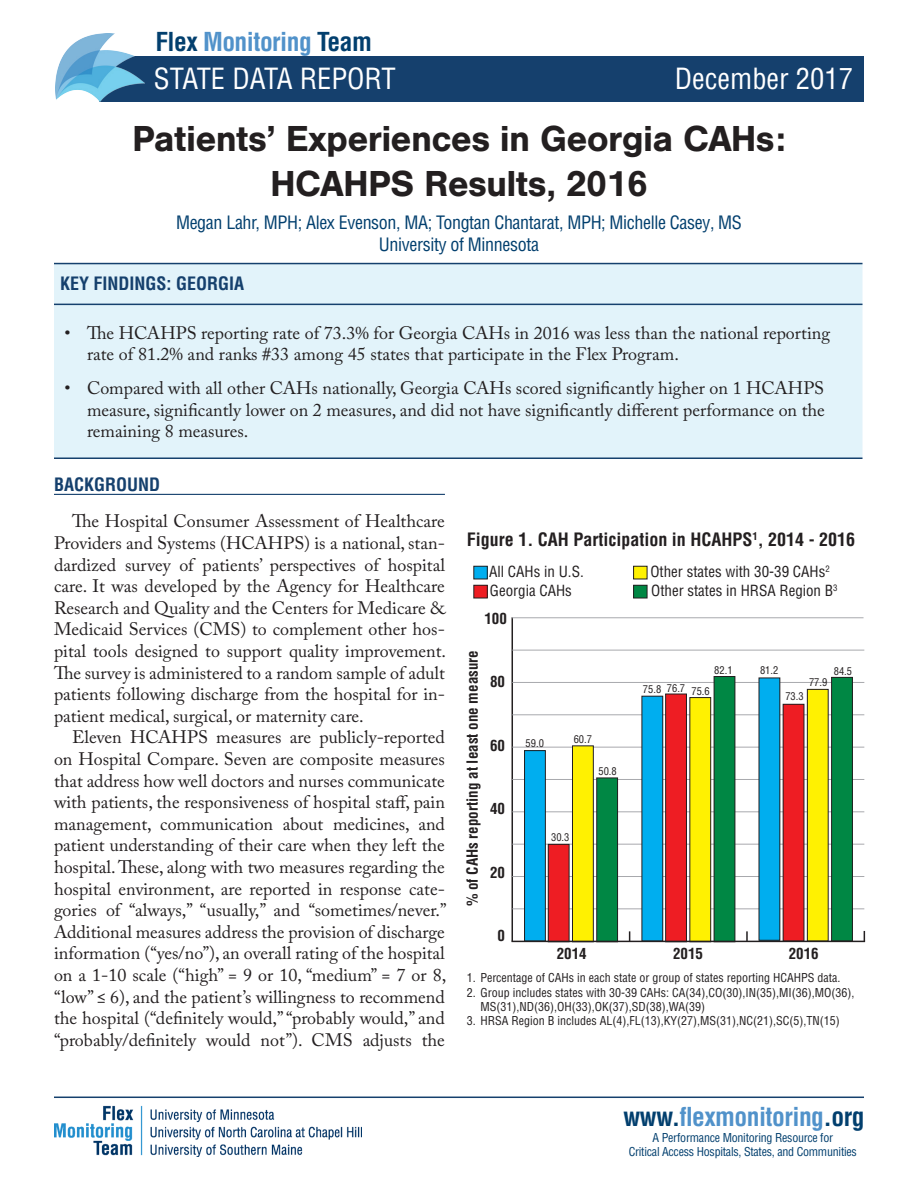
<style>
.page{position:relative;width:918px;height:1188px;background:#fff}
.page>*{position:absolute;margin:0;border:0;box-sizing:border-box;transform-origin:0 0}
.t1{font:700 37.5px "Nimbus San";letter-spacing:-.02em;color:#231f20}
.t2{font:condensed 28.5px "Helvetica LT Pro";color:#fff}
.t3{font:700 condensed 25.5px "Helvetica LT Std";letter-spacing:-.02em;color:#5192ca}
.FMT_body_text{font:18px/21.6px "Adobe Caslon Pro";color:#231f20;text-align:justify}
.t4{font:condensed 18px "Helvetica LT Pro";letter-spacing:-.02em;color:#023f6e}
.t5{font:700 condensed 18px "Helvetica LT Std";color:#231f20}
.FMT_Headers{font:700 condensed 18px "Helvetica LT Std";color:#15406d}
.t6{font:condensed 15px "Helvetica LT Pro";color:#231f20}
.t7{font:700 condensed 15px "Helvetica LT Std";color:#231f20}
.t8{font:condensed 12px/14.4px "Helvetica LT Pro";color:#231f20}
.t9{font:condensed 12px/14.4px "Helvetica LT Pro";letter-spacing:-.02em;color:#023f6e;text-align:center}
.t10{font:condensed 10.5px "Helvetica LT Pro";color:#231f20}
.s1{color:#023f6e}
</style>
<div class="page">
<hr style="left:512px;top:617px;width:1px;height:324px;background:#231f20">
<hr style="left:512px;top:908px;width:352px;height:1px;background:#a8a9ad">
<hr style="left:512px;top:844px;width:352px;height:1px;background:#a8a9ad">
<hr style="left:512px;top:779px;width:352px;height:1px;background:#a8a9ad">
<hr style="left:512px;top:650px;width:352px;height:1px;background:#a8a9ad">
<hr style="left:512px;top:876px;width:352px;height:1px;background:#a8a9ad">
<hr style="left:512px;top:811px;width:352px;height:1px;background:#a8a9ad">
<hr style="left:512px;top:747px;width:352px;height:1px;background:#a8a9ad">
<hr style="left:512px;top:617px;width:352px;height:1px;background:#a8a9ad">
<hr style="left:512px;top:714px;width:352px;height:1px;background:#a8a9ad">
<hr style="left:512px;top:682px;width:352px;height:1px;background:#a8a9ad">
<svg style="left:746px;top:931px;width:2px;height:10px"></svg>
<div style="left:474px;top:566px;width:13px;height:13px;background:#00aeef"></div>
<div style="left:473px;top:566px;width:15px;height:13px;border:1px solid #231f20"></div>
<div style="left:474px;top:585px;width:13px;height:13px;background:#ee1d23"></div>
<div style="left:473px;top:585px;width:15px;height:13px;border:1px solid #231f20"></div>
<div style="left:634px;top:566px;width:13px;height:13px;background:#fff101"></div>
<div style="left:633px;top:566px;width:14px;height:13px;border:1px solid #231f20"></div>
<div style="left:634px;top:585px;width:13px;height:13px;background:#008744"></div>
<div style="left:633px;top:585px;width:14px;height:13px;border:1px solid #231f20"></div>
<div style="left:832px;top:677px;width:20px;height:264px;background:#008744"></div>
<div style="left:831px;top:677px;width:22px;height:264px;border:1px solid #231f20"></div>
<div style="left:807px;top:689px;width:21px;height:252px;background:#fff101"></div>
<div style="left:807px;top:689px;width:22px;height:252px;border:1px solid #231f20"></div>
<div style="left:783px;top:704px;width:21px;height:237px;background:#ee1d23"></div>
<div style="left:642px;top:696px;width:21px;height:245px;background:#00aeef"></div>
<div style="left:642px;top:696px;width:21px;height:245px;border:1px solid #231f20"></div>
<div style="left:759px;top:678px;width:21px;height:262px;background:#00aeef"></div>
<div style="left:525px;top:751px;width:20px;height:190px;background:#00aeef"></div>
<div style="left:524px;top:750px;width:22px;height:191px;border:1px solid #231f20"></div>
<div style="left:714px;top:677px;width:21px;height:265px;background:#008744"></div>
<div style="left:714px;top:676px;width:21px;height:266px;border:1px solid #231f20"></div>
<div style="left:690px;top:698px;width:21px;height:244px;background:#fff101"></div>
<div style="left:689px;top:697px;width:22px;height:245px;border:1px solid #231f20"></div>
<div style="left:666px;top:694px;width:20px;height:248px;background:#ee1d23"></div>
<div style="left:665px;top:694px;width:22px;height:248px;border:1px solid #231f20"></div>
<div style="left:597px;top:778px;width:21px;height:164px;background:#008744"></div>
<div style="left:596px;top:778px;width:22px;height:164px;border:1px solid #231f20"></div>
<div style="left:572px;top:746px;width:21px;height:196px;background:#fff101"></div>
<div style="left:572px;top:745px;width:22px;height:197px;border:1px solid #231f20"></div>
<div style="left:548px;top:844px;width:21px;height:98px;background:#ee1d23"></div>
<div style="left:548px;top:844px;width:21px;height:98px;border:1px solid #231f20"></div>
<hr style="left:512px;top:941px;width:353px;height:1px;background:#231f20">
<hr style="left:54px;top:494px;width:391px;height:1px;background:#15406d">
<div style="left:100px;top:56px;width:764px;height:46px;background:#15406d"></div>
<img style="left:56px;top:33px;width:88px;height:69px">
<div style="left:54px;top:264px;width:808px;height:194px;background:#e2f3fa"></div>
<hr style="left:54px;top:304px;width:808px;height:1px;background:#15406d">
<hr style="left:54px;top:263px;width:808px;height:1px;background:#15406d">
<hr style="left:54px;top:458px;width:808px;height:1px;background:#15406d">
<img style="left:54px;top:1105px;width:308px;height:51px">
<hr style="left:54px;top:1097px;width:810px;height:1px;background:#15406d">
<p class="t3" style="left:155px;top:25px;width:218px"><span class="s1">Flex</span> Monitoring <span class="s1">Team</span></p>
<p class="t2" style="left:154px;top:61px;width:243px">STATE DATA REPORT</p>
<p class="t2" style="left:675px;top:61px;width:180px">December 2017</p>
<p class="t1" style="left:132px;top:117px;width:655px">Patients’ Experiences in Georgia CAHs:</p>
<p class="t1" style="left:270px;top:162px;width:379px">HCAHPS Results, 2016</p>
<p class="t4" style="left:176px;top:212px;width:567px">Megan Lahr, MPH; Alex Evenson, MA; Tongtan Chantarat, MPH; Michelle Casey, MS</p>
<p class="t4" style="left:379px;top:233px;width:162px">University of Minnesota</p>
<p class="FMT_Headers" style="left:60px;top:273px;width:186px">KEY FINDINGS: GEORGIA</p>
<p class="FMT_body_text" style="left:87px;top:322px;width:745px;text-indent:-22px">• The HCAHPS reporting rate of 73.3% for Georgia CAHs in 2016 was less than the national reporting rate of 81.2% and ranks #33 among 45 states that participate in the Flex Program.</p>
<p class="FMT_body_text" style="left:87px;top:377px;width:739px;text-indent:-22px">• Compared with all other CAHs nationally, Georgia CAHs scored significantly higher on 1 HCAHPS measure, significantly lower on 2 measures, and did not have significantly different performance on the remaining 8 measures.</p>
<p class="FMT_Headers" style="left:54px;top:473px;width:108px">BACKGROUND</p>
<p class="FMT_body_text" style="left:54px;top:510px;width:394px;text-indent:18px">The Hospital Consumer Assessment of Healthcare Providers and Systems (HCAHPS) is a national, stan&shy;dardized survey of patients’ perspectives of hospital care. It was developed by the Agency for Healthcare Research and Quality and the Centers for Medicare &amp; Medicaid Services (CMS) to complement other hos&shy;pital tools designed to support quality improvement.<br>The survey is administered to a random sample of adult patients following discharge from the hospital for in&shy;patient medical, surgical, or maternity care.</p>
<p class="FMT_body_text" style="left:54px;top:726px;width:394px;text-indent:18px">Eleven HCAHPS measures are publicly-reported on Hospital Compare. Seven are composite measures that address how well doctors and nurses communicate with patients, the responsiveness of hospital staff, pain management, communication about medicines, and patient understanding of their care when they left the hospital. These, along with two measures regarding the hospital environment, are reported in response cate&shy;gories of “always,” “usually,” and “sometimes/never.” Additional measures address the provision of discharge information (“yes/no”), an overall rating of the hospital on a 1-10 scale (“high” = 9 or 10, “medium” = 7 or 8, “low” ≤ 6), and the patient’s willingness to recommend the hospital (“definitely would,” “probably would,” and “probably/definitely would not”). CMS adjusts the</p>
<p class="t5" style="left:467px;top:528px;width:390px">Figure 1. CAH Participation in HCAHPS<sup>1</sup>, 2014 - 2016</p>
<p class="t6" style="left:489px;top:562px;width:96px">All CAHs in U.S.</p>
<p class="t6" style="left:490px;top:581px;width:84px">Georgia CAHs</p>
<p class="t6" style="left:650px;top:562px;width:181px">Other states with 30-39 CAHs<sup>2</sup></p>
<p class="t6" style="left:651px;top:581px;width:188px">Other states in HRSA Region B<sup>3</sup></p>
<p class="t7" style="left:484px;top:609px;width:24px">100</p>
<p class="t7" style="left:463px;top:906px;width:258px;rotate:-90deg">% of CAHs reporting at least one measure</p>
<p class="t7" style="left:490px;top:672px;width:16px">80</p>
<p class="t7" style="left:490px;top:736px;width:16px">60</p>
<p class="t7" style="left:490px;top:799px;width:16px">40</p>
<p class="t7" style="left:490px;top:863px;width:16px">20</p>
<p class="t7" style="left:498px;top:926px;width:9px">0</p>
<p class="t10" style="left:526px;top:736px;width:20px">59.0</p>
<p class="t10" style="left:574px;top:733px;width:20px">60.7</p>
<p class="t10" style="left:598px;top:765px;width:20px">50.8</p>
<p class="t10" style="left:551px;top:831px;width:20px">30.3</p>
<p class="t10" style="left:714px;top:664px;width:20px">82.1</p>
<p class="t10" style="left:667px;top:681px;width:20px">76.7</p>
<p class="t10" style="left:691px;top:685px;width:20px">75.6</p>
<p class="t10" style="left:643px;top:683px;width:20px">75.8</p>
<p class="t10" style="left:760px;top:664px;width:20px">81.2</p>
<p class="t10" style="left:834px;top:665px;width:20px">84.5</p>
<p class="t10" style="left:809px;top:675px;width:20px">77.9</p>
<p class="t10" style="left:785px;top:690px;width:20px">73.3</p>
<p class="t7" style="left:557px;top:944px;width:31px">2014</p>
<p class="t7" style="left:673px;top:944px;width:31px">2015</p>
<p class="t7" style="left:789px;top:944px;width:31px">2016</p>
<p class="t8" style="left:467px;top:971px;width:375px">1. Percentage of CAHs in each state or group of states reporting HCAHPS data.</p>
<p class="t8" style="left:480px;top:985px;width:375px;text-indent:-14px">2. Group includes states with 30-39 CAHs: CA(34),CO(30),IN(35),MI(36),MO(36),<br>MS(31),ND(36),OH(33),OK(37),SD(38),WA(39)</p>
<p class="t8" style="left:467px;top:1014px;width:374px">3. HRSA Region B includes AL(4),FL(13),KY(27),MS(31),NC(21),SC(5),TN(15)</p>
<p class="t3" style="left:623px;top:1100px;width:243px"><span class="s1">www.</span>flexmonitoring<span class="s1">.org</span></p>
<p class="t9" style="left:629px;top:1130px;width:230px">A Performance Monitoring Resource for<br>Critical Access Hospitals, States, and Communities</p>
</div>
